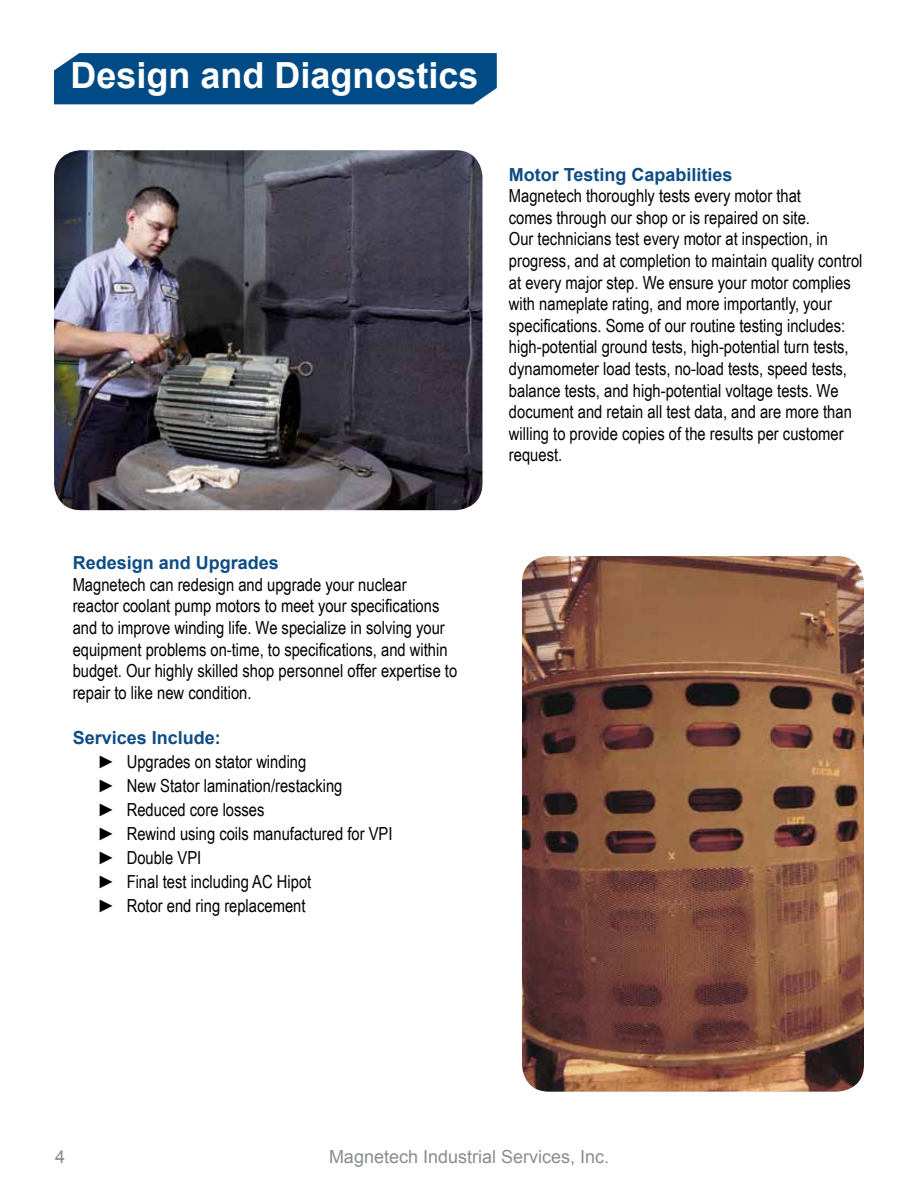
<style>
.page{position:relative;width:918px;height:1188px;background:#fff}
.page>*{position:absolute;margin:0;border:0;box-sizing:border-box;transform-origin:0 0}
.t1{font:700 36px "Arial";color:#fff}
.t2{font:18px/21.6px "Arial Narrow";color:#000}
.t3{font:700 18px "Arial";color:#0e4c84}
.t4{font:18px "Arial";color:#898d90}
</style>
<div class="page">
<div style="left:54px;top:53px;width:443px;height:51px;background:#004b85"></div>
<img style="left:522px;top:556px;width:342px;height:536px">
<img style="left:54px;top:150px;width:428px;height:360px">
<h1 class="t1" style="left:70px;top:51px;width:410px">Design and Diagnostics</h1>
<p class="t3" style="left:509px;top:162px;width:225px">Motor Testing Capabilities</p>
<p class="t2" style="left:509px;top:184px;width:355px">Magnetech thoroughly tests every motor that<br>comes through our shop or is repaired on site.<br>Our technicians test every motor at inspection, in progress, and at completion to maintain quality control at every major step. We ensure your motor complies with nameplate rating, and more importantly, your specifications. Some of our routine testing includes: high-potential ground tests, high-potential turn tests, dynamometer load tests, no-load tests, speed tests, balance tests, and high-potential voltage tests. We document and retain all test data, and are more than willing to provide copies of the results per customer request.</p>
<p class="t3" style="left:73px;top:551px;width:208px">Redesign and Upgrades</p>
<p class="t2" style="left:73px;top:573px;width:386px">Magnetech can redesign and upgrade your nuclear<br>reactor coolant pump motors to meet your specifications and to improve winding life. We specialize in solving your equipment problems on-time, to specifications, and within budget. Our highly skilled shop personnel offer expertise to repair to like new condition.</p>
<p class="t3" style="left:73px;top:726px;width:150px">Services Include:</p>
<p class="t2" style="left:100px;top:749px;width:294px;line-height:24px">► Upgrades on stator winding<br>► New Stator lamination/restacking<br>► Reduced core losses<br>► Rewind using coils manufactured for VPI ► Double VPI<br>► Final test including AC Hipot<br>► Rotor end ring replacement</p>
<p class="t4" style="left:55px;top:1145px;width:12px">4</p>
<p class="t4" style="left:329px;top:1145px;width:282px">Magnetech Industrial Services, Inc.</p>
</div>
